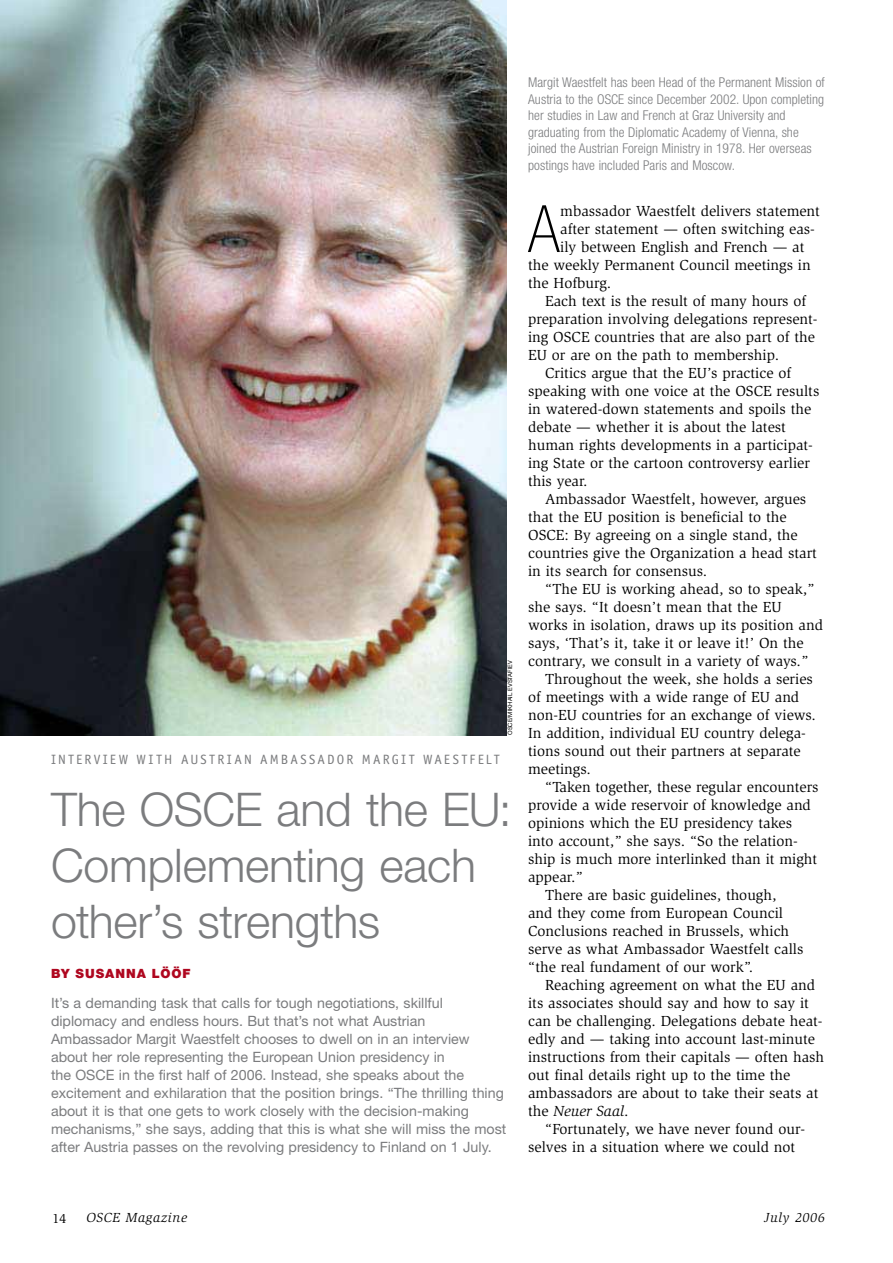
<style>
.page{position:relative;width:893px;height:1263px;background:#fff}
.page>*{position:absolute;margin:0;border:0;box-sizing:border-box;transform-origin:0 0}
.t1{font:100 condensed 65.4px "Helvetica Neue";color:#000}
.t2{font:300 46.5px/55.5px "Helvetica Neue";letter-spacing:-.005em;color:#7b7c7e}
.t3{font:15px "Slimbach";color:#000}
.t4{font:italic 15px "Slimbach";color:#000}
.t5{font:14.25px/18px "Helvetica Neue";color:#7b7c7e}
.t6{font:300 condensed 13.5px/16.5px "Helvetica Neue";letter-spacing:.005em;color:#7b7c7e}
.t7{font:13.5px "Officina Sans";letter-spacing:.165em;color:#7b7c7e}
.t8{font:italic 13.5px "Slimbach";letter-spacing:.05em;color:#000}
.t9{font:13.5px "Slimbach";color:#000}
.t10{font:900 12.75px "Helvetica Neue";letter-spacing:.075em;color:#af071f}
.t11{font:6px "Helvetica Neue";color:#000}
.s1{font-style:normal}
</style>
<div class="page">
<img style="left:0;top:0;width:507px;height:735px">
<p class="t11" style="left:508px;top:735px;width:76px;rotate:-90deg">OSCE/MIKHAIL EVSTAFIEV</p>
<p class="t7" style="left:51px;top:754px;width:450px">INTERVIEW WITH AUSTRIAN AMBASSADOR MARGIT WAESTFELT</p>
<h2 class="t2" style="left:51px;top:786px;width:462px">The OSCE and the EU:<br>Complementing each other’s strengths</h2>
<p class="t10" style="left:51px;top:969px;width:141px">BY SUSANNA LÖÖF</p>
<p class="t5" style="left:51px;top:995px;width:457px">It’s a demanding task that calls for tough negotiations, skillful diplomacy and endless hours. But that’s not what Austrian Ambassador Margit Waestfelt chooses to dwell on in an interview about her role representing the European Union presidency in<br>the OSCE in the first half of 2006. Instead, she speaks about the excitement and exhilaration that the position brings. “The thrilling thing about it is that one gets to work closely with the decision-making mechanisms,” she says, adding that this is what she will miss the most after Austria passes on the revolving presidency to Finland on 1 July.</p>
<p class="t6" style="left:528px;top:75px;width:298px">Margit Waestfelt has been Head of the Permanent Mission of Austria to the OSCE since December 2002. Upon completing her studies in Law and French at Graz University and graduating from the Diplomatic Academy of Vienna, she joined the Austrian Foreign Ministry in 1978. Her overseas postings have included Paris and Moscow.</p>
<h1 class="t1" style="left:528px;top:205px;width:33px">A</h1>
<p class="t3" style="left:560px;top:205px;width:261px">mbassador Waestfelt delivers statement</p>
<p class="t3" style="left:560px;top:223px;width:256px">after statement — often switching eas-</p>
<p class="t3" style="left:560px;top:241px;width:246px">ily between English and French — at</p>
<p class="t3" style="left:528px;top:259px;width:284px">the weekly Permanent Council meetings in</p>
<p class="t3" style="left:528px;top:277px;width:85px">the Hofburg.</p>
<p class="t3" style="left:545px;top:295px;width:263px">Each text is the result of many hours of</p>
<p class="t3" style="left:528px;top:313px;width:291px">preparation involving delegations represent-</p>
<p class="t3" style="left:528px;top:331px;width:288px">ing OSCE countries that are also part of the</p>
<p class="t3" style="left:528px;top:349px;width:253px">EU or are on the path to membership.</p>
<p class="t3" style="left:545px;top:367px;width:248px">Critics argue that the EU’s practice of</p>
<p class="t3" style="left:528px;top:385px;width:293px">speaking with one voice at the OSCE results</p>
<p class="t3" style="left:528px;top:403px;width:285px">in watered-down statements and spoils the</p>
<p class="t3" style="left:528px;top:421px;width:259px">debate — whether it is about the latest</p>
<p class="t3" style="left:528px;top:439px;width:286px">human rights developments in a participat-</p>
<p class="t3" style="left:528px;top:457px;width:283px">ing State or the cartoon controversy earlier</p>
<p class="t3" style="left:528px;top:475px;width:61px">this year.</p>
<p class="t3" style="left:545px;top:493px;width:263px">Ambassador Waestfelt, however, argues</p>
<p class="t3" style="left:528px;top:511px;width:260px">that the EU position is beneficial to the</p>
<p class="t3" style="left:528px;top:529px;width:271px">OSCE: By agreeing on a single stand, the</p>
<p class="t3" style="left:528px;top:547px;width:290px">countries give the Organization a head start</p>
<p class="t3" style="left:528px;top:565px;width:181px">in its search for consensus.</p>
<p class="t3" style="left:545px;top:583px;width:271px">“The EU is working ahead, so to speak,”</p>
<p class="t3" style="left:528px;top:601px;width:255px">she says. “It doesn’t mean that the EU</p>
<p class="t3" style="left:528px;top:619px;width:296px">works in isolation, draws up its position and</p>
<p class="t3" style="left:528px;top:637px;width:277px">says, ‘That’s it, take it or leave it!’ On the</p>
<p class="t3" style="left:528px;top:655px;width:282px">contrary, we consult in a variety of ways.”</p>
<p class="t3" style="left:545px;top:673px;width:269px">Throughout the week, she holds a series</p>
<p class="t3" style="left:528px;top:691px;width:273px">of meetings with a wide range of EU and</p>
<p class="t3" style="left:528px;top:709px;width:289px">non-EU countries for an exchange of views.</p>
<p class="t3" style="left:528px;top:727px;width:279px">In addition, individual EU country delega-</p>
<p class="t3" style="left:528px;top:745px;width:274px">tions sound out their partners at separate</p>
<p class="t3" style="left:528px;top:763px;width:64px">meetings.</p>
<p class="t3" style="left:545px;top:781px;width:275px">“Taken together, these regular encounters</p>
<p class="t3" style="left:528px;top:799px;width:284px">provide a wide reservoir of knowledge and</p>
<p class="t3" style="left:528px;top:817px;width:266px">opinions which the EU presidency takes</p>
<p class="t3" style="left:528px;top:835px;width:271px">into account,” she says. “So the relation-</p>
<p class="t3" style="left:528px;top:853px;width:291px">ship is much more interlinked than it might</p>
<p class="t3" style="left:528px;top:871px;width:56px">appear.”</p>
<p class="t3" style="left:545px;top:889px;width:233px">There are basic guidelines, though,</p>
<p class="t3" style="left:528px;top:907px;width:256px">and they come from European Council</p>
<p class="t3" style="left:528px;top:925px;width:263px">Conclusions reached in Brussels, which</p>
<p class="t3" style="left:528px;top:943px;width:277px">serve as what Ambassador Waestfelt calls</p>
<p class="t3" style="left:528px;top:961px;width:227px">“the real fundament of our work”.</p>
<p class="t3" style="left:545px;top:979px;width:271px">Reaching agreement on what the EU and</p>
<p class="t3" style="left:528px;top:997px;width:282px">its associates should say and how to say it</p>
<p class="t3" style="left:528px;top:1015px;width:296px">can be challenging. Delegations debate heat-</p>
<p class="t3" style="left:528px;top:1033px;width:288px">edly and — taking into account last-minute</p>
<p class="t3" style="left:528px;top:1051px;width:298px">instructions from their capitals — often hash</p>
<p class="t3" style="left:528px;top:1069px;width:264px">out final details right up to the time the</p>
<p class="t3" style="left:528px;top:1087px;width:292px">ambassadors are about to take their seats at</p>
<p class="t4" style="left:528px;top:1105px;width:102px"><span class="s1">the</span> Neuer Saal<span class="s1">.</span></p>
<p class="t3" style="left:545px;top:1123px;width:262px">“Fortunately, we have never found our-</p>
<p class="t3" style="left:528px;top:1141px;width:269px">selves in a situation where we could not</p>
<p class="t9" style="left:53px;top:1213px;width:15px">14</p>
<p class="t8" style="left:86px;top:1212px;width:102px">OSCE Magazine</p>
<p class="t8" style="left:764px;top:1212px;width:62px">July 2006</p>
</div>
